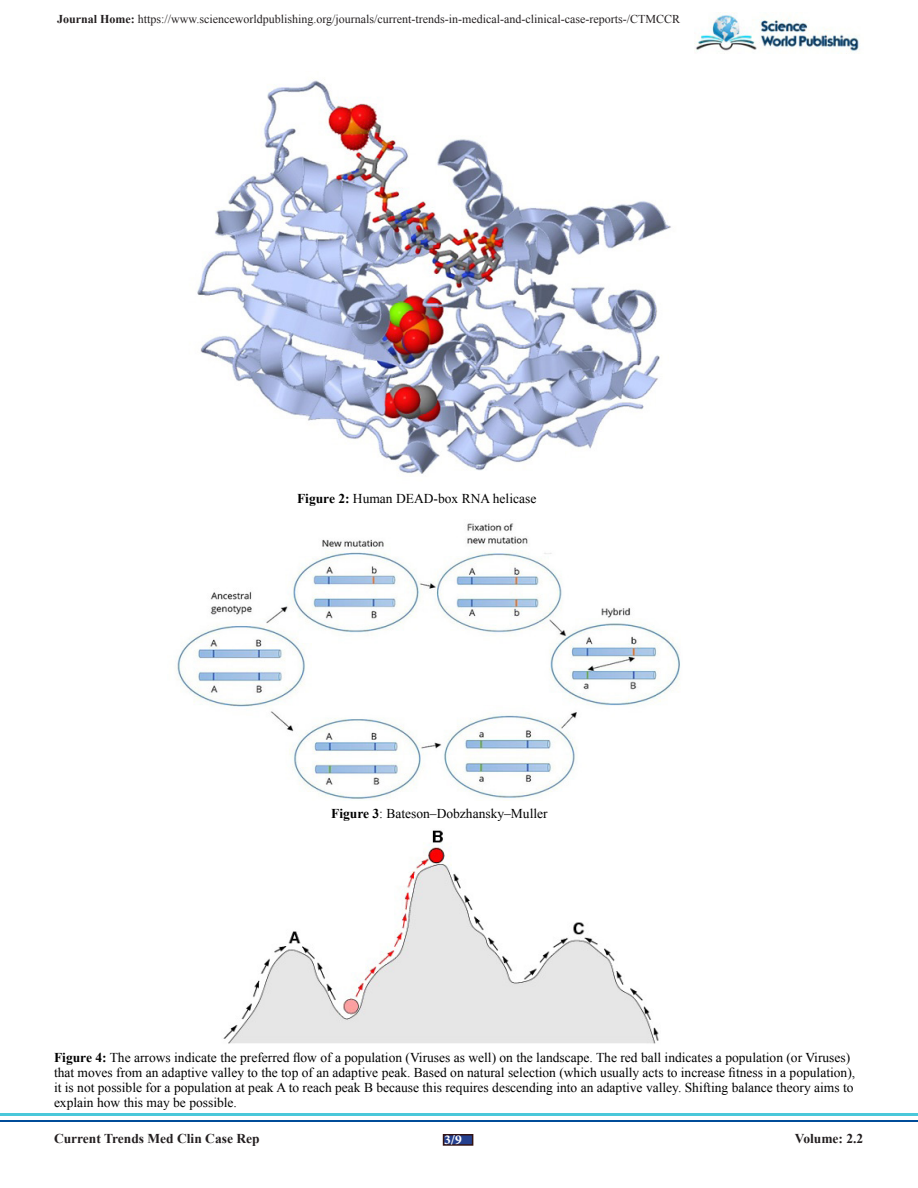
<style>
.page{position:relative;width:918px;height:1188px;background:#fff}
.page>*{position:absolute;margin:0;border:0;box-sizing:border-box;transform-origin:0 0}
.t1{font:13.5px/15px "Times New Roman";color:#000}
.t2{font:700 13.5px "Times New Roman";color:#231f20}
.t3{font:700 13.5px "Minion Pro";color:#fff}
.t4{font:12px "Times New Roman";color:#231f20}
.s1{font-weight:700}
</style>
<div class="page">
<hr style="left:0;top:1113px;width:918px;height:3px;background:#4ac8da">
<hr style="left:0;top:1120px;width:918px;height:1px;background:#004c99">
<div style="left:443px;top:1134px;width:30px;height:12px;background:#25408f;border:2px solid #331313"></div>
<img style="left:695px;top:13px;width:165px;height:41px">
<img style="left:197px;top:80px;width:474px;height:394px">
<img style="left:175px;top:523px;width:506px;height:278px">
<img style="left:223px;top:830px;width:436px;height:214px">
<p class="t4" style="left:57px;top:11px;width:624px"><span class="s1">Journal Home:</span> https://www.scienceworldpublishing.org/journals/current-trends-in-medical-and-clinical-case-reports-/CTMCCR</p>
<p class="t1" style="left:297px;top:490px;width:241px"><span class="s1">Figure 2:</span> Human DEAD-box RNA helicase</p>
<p class="t1" style="left:331px;top:805px;width:218px"><span class="s1">Figure 3</span>: Bateson–Dobzhansky–Muller</p>
<p class="t1" style="left:54px;top:1050px;width:803px"><span class="s1">Figure 4:</span> The arrows indicate the preferred flow of a population (Viruses as well) on the landscape. The red ball indicates a population (or Viruses) that moves from an adaptive valley to the top of an adaptive peak. Based on natural selection (which usually acts to increase fitness in a population), it is not possible for a population at peak A to reach peak B because this requires descending into an adaptive valley. Shifting balance theory aims to explain how this may be possible.</p>
<p class="t3" style="left:444px;top:1130px;width:19px">3/9</p>
<p class="t2" style="left:54px;top:1129px;width:207px">Current Trends Med Clin Case Rep</p>
<p class="t2" style="left:795px;top:1129px;width:70px">Volume: 2.2</p>
</div>
